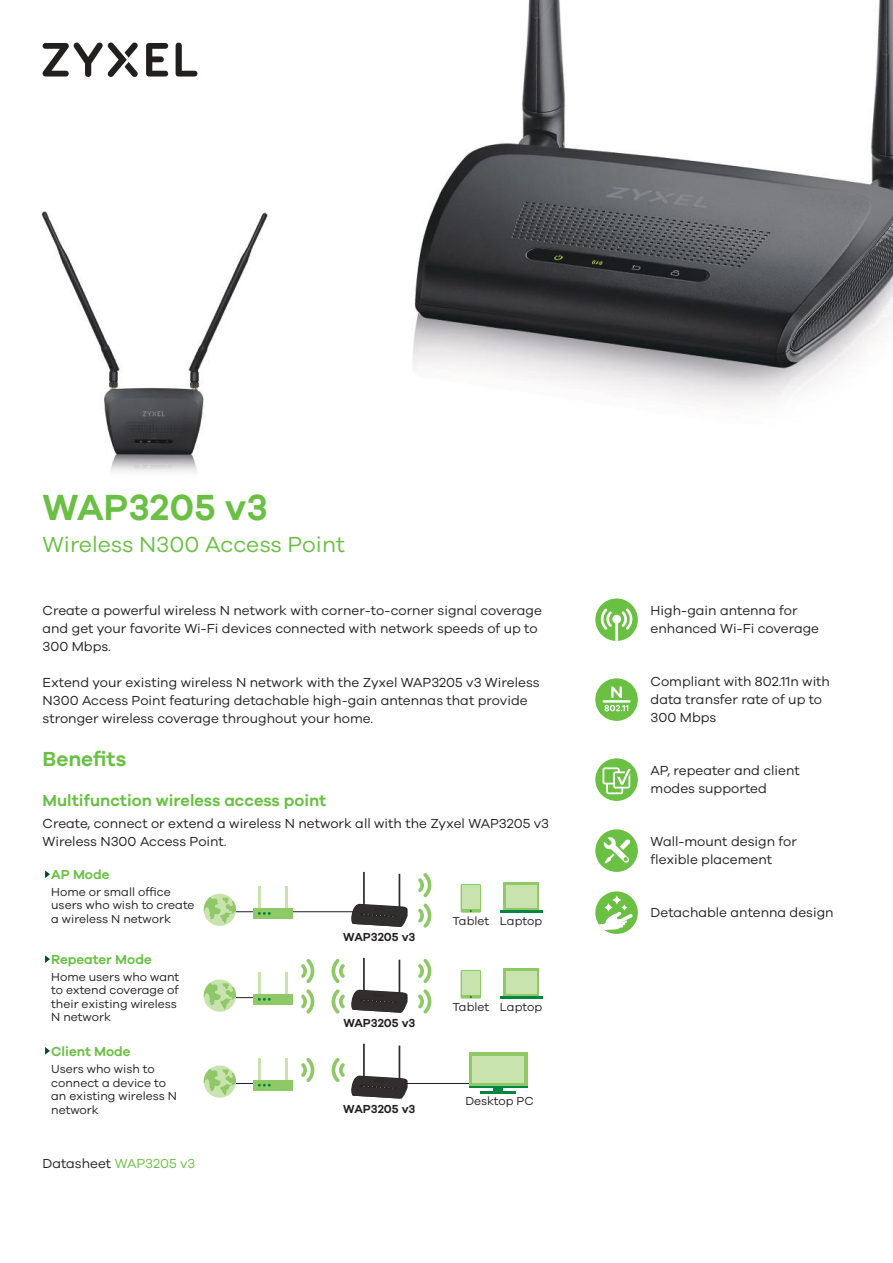
<style>
.page{position:relative;width:893px;height:1263px;background:#fff}
.page>*{position:absolute;margin:0;border:0;box-sizing:border-box;transform-origin:0 0}
.t1{font:600 37.5px "Galano Grotesque";color:#6ac043}
.t2{font:22.5px "Galano Grotesque";color:#6ac043}
.t3{font:600 21px "Galano Grotesque";color:#6ac043}
.t4{font:600 16.5px "Galano Grotesque";color:#6ac043}
.t5{font:13.5px/18px "Galano Grotesque";color:#241f1f}
.t6{font:600 13.5px "Galano Grotesque";color:#6ac043}
.t7{font:12px/13.5px "Galano Grotesque";color:#241f1f}
.t8{font:600 12px "Galano Grotesque";color:#241f1f}
.s1{color:#6ac043}
</style>
<div class="page">
<svg style="left:176px;top:43px;width:21px;height:34px"></svg>
<svg style="left:146px;top:43px;width:22px;height:34px"></svg>
<svg style="left:42px;top:42px;width:96px;height:35px"></svg>
<svg style="left:45px;top:1047px;width:5px;height:8px"></svg>
<svg style="left:45px;top:870px;width:5px;height:8px"></svg>
<hr style="left:217px;top:911px;width:40px;height:1px;background:#241f1f">
<hr style="left:284px;top:911px;width:81px;height:1px;background:#241f1f">
<svg style="left:45px;top:955px;width:5px;height:8px"></svg>
<div style="left:461px;top:884px;width:20px;height:29px;background:#8fc967"></div>
<div style="left:462px;top:885px;width:18px;height:24px;background:#c9e3af"></div>
<div style="left:503px;top:882px;width:36px;height:28px;background:linear-gradient(to right,#8fc967,#8fc967)"></div>
<div style="left:506px;top:885px;width:30px;height:22px;background:#c9e3af"></div>
<hr style="left:500px;top:910px;width:42px;height:3px;background:#058640">
<svg style="left:203px;top:893px;width:34px;height:33px"></svg>
<svg style="left:418px;top:873px;width:13px;height:24px"></svg>
<svg style="left:418px;top:903px;width:13px;height:25px"></svg>
<hr style="left:258px;top:886px;width:3px;height:25px;background:#c9e3af">
<hr style="left:285px;top:886px;width:3px;height:25px;background:#c9e3af">
<div style="left:253px;top:908px;width:40px;height:11px;background:#8fc967"></div>
<svg style="left:258px;top:912px;width:13px;height:3px"></svg>
<hr style="left:217px;top:997px;width:40px;height:1px;background:#241f1f">
<div style="left:461px;top:970px;width:20px;height:28px;background:#8fc967"></div>
<div style="left:462px;top:971px;width:18px;height:24px;background:#c9e3af"></div>
<div style="left:503px;top:968px;width:36px;height:28px;background:linear-gradient(to right,#8fc967,#8fc967)"></div>
<div style="left:506px;top:971px;width:30px;height:22px;background:#c9e3af"></div>
<hr style="left:500px;top:996px;width:42px;height:2px;background:#058640">
<svg style="left:203px;top:979px;width:34px;height:33px"></svg>
<svg style="left:418px;top:959px;width:13px;height:24px"></svg>
<svg style="left:418px;top:989px;width:13px;height:25px"></svg>
<svg style="left:301px;top:959px;width:13px;height:24px"></svg>
<svg style="left:301px;top:989px;width:13px;height:25px"></svg>
<svg style="left:332px;top:959px;width:13px;height:24px"></svg>
<hr style="left:258px;top:972px;width:3px;height:25px;background:#c9e3af">
<hr style="left:285px;top:972px;width:3px;height:25px;background:#c9e3af">
<div style="left:253px;top:994px;width:40px;height:11px;background:#8fc967"></div>
<svg style="left:258px;top:998px;width:13px;height:3px"></svg>
<hr style="left:217px;top:1083px;width:40px;height:1px;background:#241f1f">
<hr style="left:404px;top:1083px;width:70px;height:1px;background:#241f1f">
<svg style="left:203px;top:1065px;width:33px;height:33px"></svg>
<svg style="left:301px;top:1058px;width:13px;height:24px"></svg>
<hr style="left:258px;top:1058px;width:3px;height:25px;background:#c9e3af">
<hr style="left:285px;top:1058px;width:3px;height:25px;background:#c9e3af">
<div style="left:253px;top:1080px;width:40px;height:11px;background:#8fc967"></div>
<svg style="left:258px;top:1084px;width:13px;height:3px"></svg>
<hr style="left:481px;top:1091px;width:35px;height:2px;background:#058640">
<div style="left:469px;top:1053px;width:58px;height:35px;background:#058640"></div>
<div style="left:469px;top:1053px;width:58px;height:33px;background:#8fc967"></div>
<div style="left:473px;top:1056px;width:51px;height:27px;background:#c9e3af"></div>
<div style="left:493px;top:1087px;width:10px;height:5px;background:#058640"></div>
<hr style="left:363px;top:872px;width:2px;height:36px;background:#2e292a">
<hr style="left:399px;top:874px;width:1px;height:36px;background:#2e292a">
<svg style="left:350px;top:904px;width:58px;height:23px"></svg>
<hr style="left:363px;top:958px;width:2px;height:36px;background:#2e292a">
<hr style="left:399px;top:960px;width:1px;height:36px;background:#2e292a">
<svg style="left:332px;top:989px;width:76px;height:25px"></svg>
<hr style="left:363px;top:1044px;width:2px;height:36px;background:#2e292a">
<hr style="left:399px;top:1045px;width:1px;height:36px;background:#2e292a">
<svg style="left:332px;top:1058px;width:76px;height:41px"></svg>
<img style="left:41px;top:211px;width:227px;height:261px">
<img style="left:413px;top:0;width:480px;height:406px">
<div style="left:595px;top:598px;width:43px;height:43px;background:#6ac043;border-radius:50%"></div>
<svg style="left:601px;top:608px;width:31px;height:33px"></svg>
<div style="left:595px;top:678px;width:43px;height:43px;background:#6ac043;border-radius:50%"></div>
<hr style="left:603px;top:700px;width:28px;height:3px;background:#fff">
<svg style="left:611px;top:686px;width:11px;height:12px"></svg>
<svg style="left:604px;top:705px;width:24px;height:6px"></svg>
<div style="left:595px;top:758px;width:43px;height:43px;background:#6ac043;border-radius:50%"></div>
<svg style="left:602px;top:767px;width:29px;height:27px"></svg>
<div style="left:595px;top:829px;width:43px;height:43px;background:#6ac043;border-radius:50%"></div>
<svg style="left:604px;top:837px;width:26px;height:27px"></svg>
<div style="left:595px;top:891px;width:43px;height:43px;background:#6ac043;border-radius:50%"></div>
<svg style="left:612px;top:895px;width:10px;height:10px"></svg>
<svg style="left:599px;top:903px;width:34px;height:27px"></svg>
<h1 class="t1" style="left:43px;top:485px;width:227px">WAP3205 v3</h1>
<h2 class="t2" style="left:43px;top:531px;width:304px">Wireless N300 Access Point</h2>
<p class="t5" style="left:43px;top:601px;width:501px">Create a powerful wireless N network with corner-to-corner signal coverage and get your favorite Wi-Fi devices connected with network speeds of up to<br>300 Mbps.</p>
<p class="t5" style="left:43px;top:673px;width:498px">Extend your existing wireless N network with the Zyxel WAP3205 v3 Wireless<br>N300 Access Point featuring detachable high-gain antennas that provide stronger wireless coverage throughout your home.</p>
<h3 class="t3" style="left:43px;top:746px;width:85px">Benefits</h3>
<p class="t4" style="left:43px;top:790px;width:285px">Multifunction wireless access point</p>
<p class="t5" style="left:43px;top:814px;width:508px">Create, connect or extend a wireless N network all with the Zyxel WAP3205 v3<br>Wireless N300 Access Point.</p>
<p class="t6" style="left:51px;top:866px;width:60px">AP Mode</p>
<p class="t7" style="left:51px;top:884px;width:145px">Home or small office users who wish to create a wireless N network</p>
<p class="t6" style="left:51px;top:951px;width:102px">Repeater Mode</p>
<p class="t7" style="left:51px;top:969px;width:130px">Home users who want to extend coverage of their existing wireless<br>N network</p>
<p class="t6" style="left:51px;top:1043px;width:81px">Client Mode</p>
<p class="t7" style="left:51px;top:1062px;width:127px">Users who wish to connect a device to an existing wireless N network</p>
<p class="t5" style="left:43px;top:1154px;width:154px">Datasheet <span class="s1">WAP3205 v3</span></p>
<p class="t8" style="left:343px;top:930px;width:74px">WAP3205 v3</p>
<p class="t8" style="left:343px;top:1016px;width:74px">WAP3205 v3</p>
<p class="t8" style="left:343px;top:1101px;width:74px">WAP3205 v3</p>
<p class="t7" style="left:452px;top:913px;width:91px">Tablet Laptop</p>
<p class="t7" style="left:452px;top:999px;width:91px">Tablet Laptop</p>
<p class="t7" style="left:465px;top:1094px;width:70px">Desktop PC</p>
<p class="t5" style="left:651px;top:601px;width:170px">High-gain antenna for enhanced Wi-Fi coverage</p>
<p class="t5" style="left:651px;top:672px;width:181px">Compliant with 802.11n with data transfer rate of up to<br>300 Mbps</p>
<p class="t5" style="left:651px;top:761px;width:151px">AP, repeater and client modes supported</p>
<p class="t5" style="left:651px;top:832px;width:148px">Wall-mount design for flexible placement</p>
<p class="t5" style="left:651px;top:903px;width:185px">Detachable antenna design</p>
</div>
